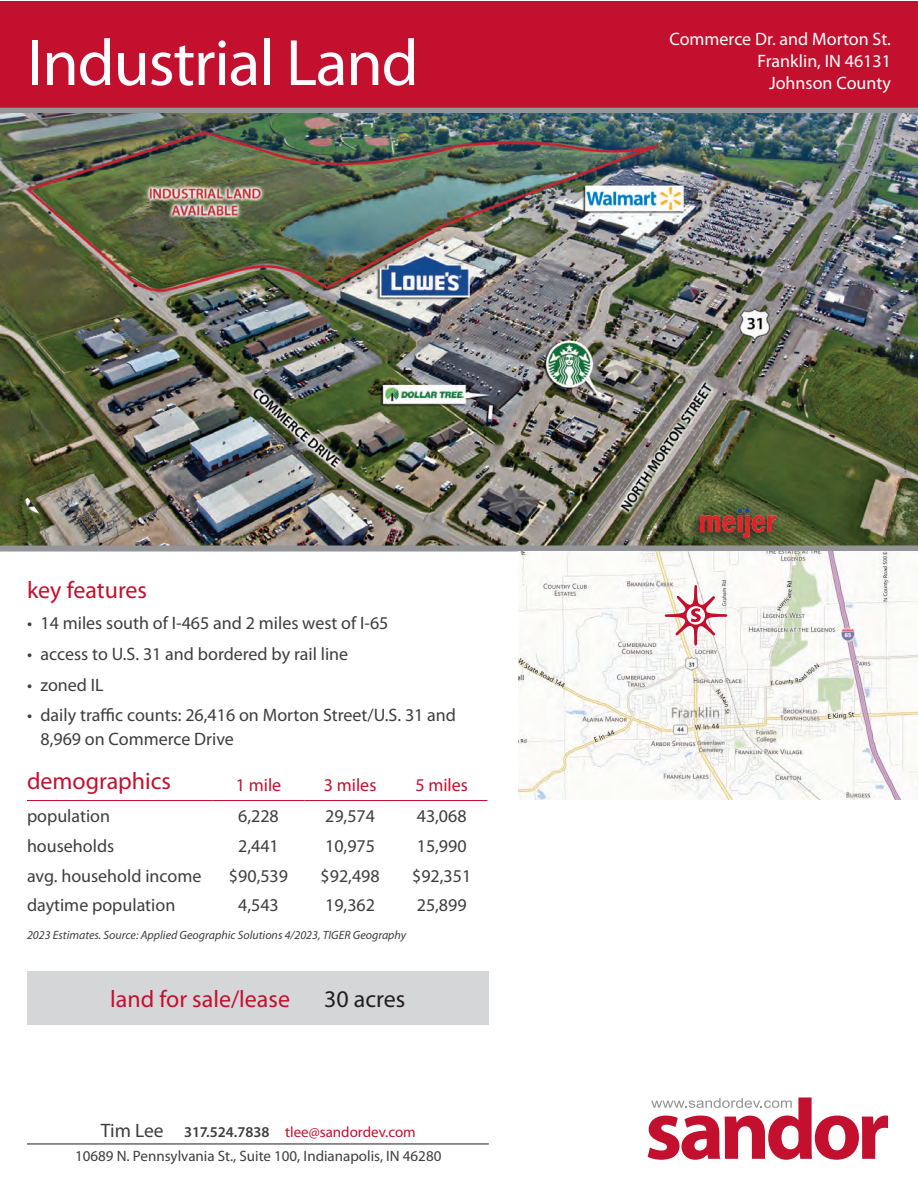
<style>
.page{position:relative;width:918px;height:1188px;background:#fff}
.page>*{position:absolute;margin:0;border:0;box-sizing:border-box;transform-origin:0 0}
.t1{font:66px "Myriad Pro";letter-spacing:-.02em;color:#fff}
.t2{font:24px "Myriad Pro";color:#c3102f}
.t3{font:24px "Myriad Pro";color:#231f20}
.t4{font:18px/24px "Myriad Pro";color:#3e3e3f}
.t5{font:18px/21.6px "Myriad Pro";color:#fff;text-align:right}
.t6{font:18px "Myriad Pro";color:#c3102f}
.t7{font:15px/24px "Myriad Pro";color:#3e3e3f;text-align:center}
.t8{font:italic 12px "Myriad Pro";color:#3e3e3f}
.s1{font-size:19.5px}
.s2{font-weight:600}
.s3{color:#c3102f}
</style>
<div class="page">
<div style="left:0;top:1px;width:918px;height:108px;background:#c3102f"></div>
<div style="left:0;top:108px;width:918px;height:6px;background:#939598"></div>
<svg style="left:648px;top:1097px;width:240px;height:63px"></svg>
<hr style="left:27px;top:1144px;width:462px;height:1px;background:#231f20">
<img style="left:0;top:114px;width:918px;height:432px">
<div style="left:0;top:546px;width:918px;height:6px;background:#939598"></div>
<div style="left:27px;top:971px;width:462px;height:54px;background:#d5d6d8"></div>
<img style="left:23px;top:498px;width:19px;height:23px">
<img style="left:518px;top:552px;width:400px;height:248px">
<svg style="left:665px;top:585px;width:62px;height:61px"></svg>
<hr style="left:27px;top:800px;width:186px;height:1px;background:#c3102f">
<hr style="left:213px;top:800px;width:91px;height:1px;background:#c3102f">
<hr style="left:304px;top:800px;width:92px;height:1px;background:#c3102f">
<hr style="left:396px;top:800px;width:92px;height:1px;background:#c3102f">
<div style="left:690px;top:507px;width:86px;height:41px;background:#231f20;opacity:.75"></div>
<img style="left:701px;top:508px;width:74px;height:29px">
<h1 class="t1" style="left:27px;top:22px;width:393px">Industrial Land</h1>
<p class="t5" style="left:669px;top:28px;width:223px">Commerce Dr. and Morton St.<br>Franklin, IN 46131<br>Johnson County</p>
<h2 class="t2" style="left:27px;top:575px;width:122px">key features</h2>
<p class="t4" style="left:27px;top:611px;width:363px">• 14 miles south of I-465 and 2 miles west of I-65</p>
<p class="t4" style="left:27px;top:641px;width:323px">• access to U.S. 31 and bordered by rail line</p>
<p class="t4" style="left:27px;top:672px;width:78px">• zoned IL</p>
<p class="t4" style="left:40px;top:703px;width:417px;text-indent:-14px">• daily traffic counts: 26,416 on Morton Street/U.S. 31 and<br>8,969 on Commerce Drive</p>
<h2 class="t2" style="left:27px;top:766px;width:146px">demographics</h2>
<p class="t6" style="left:236px;top:774px;width:47px">1 mile</p>
<p class="t6" style="left:324px;top:774px;width:54px">3 miles</p>
<p class="t6" style="left:415px;top:774px;width:54px">5 miles</p>
<p class="t4" style="left:27px;top:804px;width:85px">population</p>
<p class="t4" style="left:238px;top:804px;width:42px">6,228</p>
<p class="t4" style="left:325px;top:804px;width:51px">29,574</p>
<p class="t4" style="left:417px;top:804px;width:51px">43,068</p>
<p class="t4" style="left:27px;top:833px;width:89px">households</p>
<p class="t4" style="left:238px;top:833px;width:42px">2,441</p>
<p class="t4" style="left:325px;top:833px;width:51px">10,975</p>
<p class="t4" style="left:417px;top:833px;width:51px">15,990</p>
<p class="t4" style="left:27px;top:863px;width:176px">avg. household income</p>
<p class="t4" style="left:229px;top:863px;width:61px">$90,539</p>
<p class="t4" style="left:321px;top:863px;width:61px">$92,498</p>
<p class="t4" style="left:412px;top:863px;width:61px">$92,351</p>
<p class="t4" style="left:27px;top:893px;width:150px">daytime population</p>
<p class="t4" style="left:238px;top:893px;width:42px">4,543</p>
<p class="t4" style="left:325px;top:893px;width:51px">19,362</p>
<p class="t4" style="left:417px;top:893px;width:51px">25,899</p>
<p class="t8" style="left:27px;top:927px;width:381px">2023 Estimates. Source: Applied Geographic Solutions 4/2023, TIGER Geography</p>
<h2 class="t2" style="left:110px;top:984px;width:181px">land for sale/lease</h2>
<h2 class="t3" style="left:324px;top:984px;width:83px">30 acres</h2>
<p class="t7" style="left:75px;top:1120px;width:368px"><span class="s1">Tim Lee</span> <span class="s2">317.524.7838</span> <span class="s3">tlee@sandordev.com<br></span>10689 N. Pennsylvania St., Suite 100, Indianapolis, IN 46280</p>
</div>
